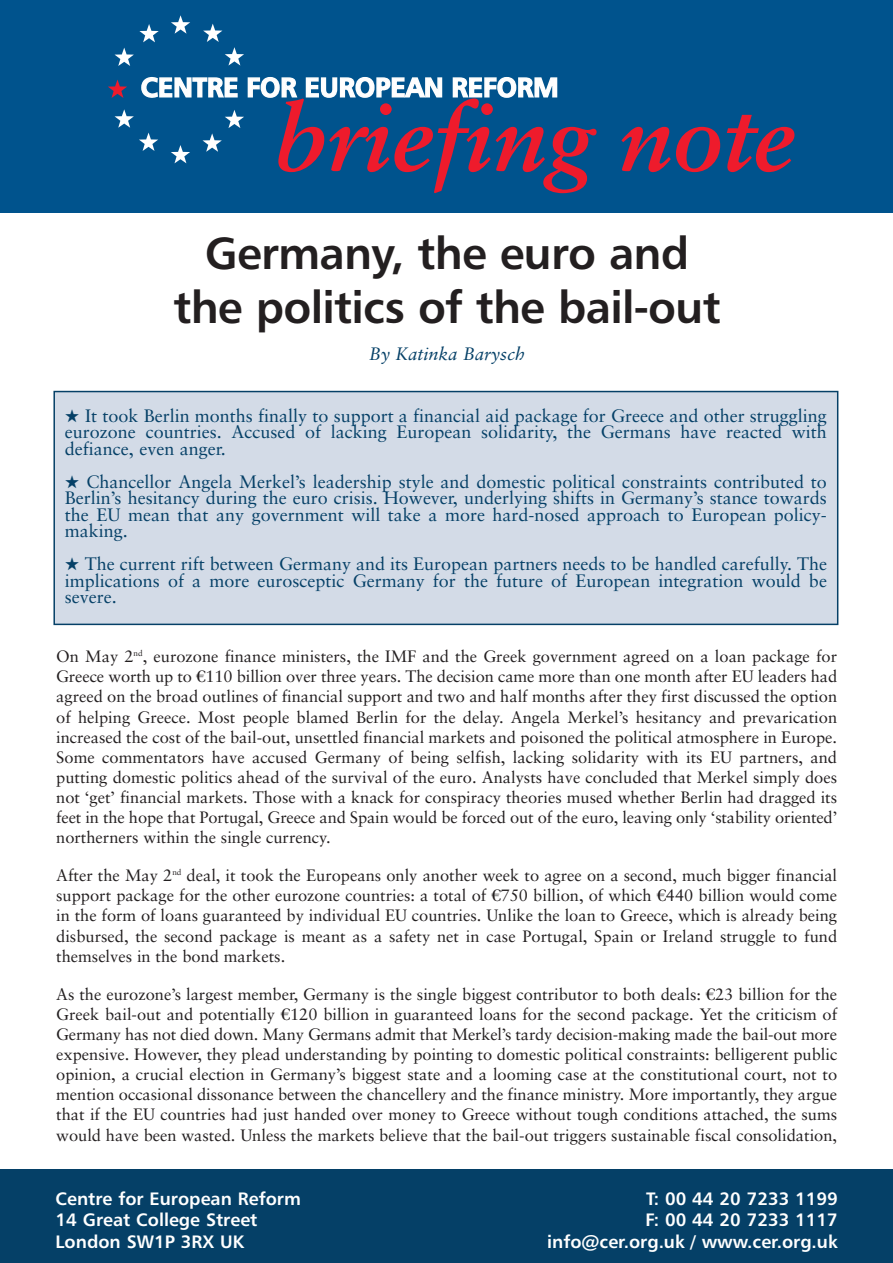
<style>
.page{position:relative;width:893px;height:1263px;background:#fff}
.page>*{position:absolute;margin:0;border:0;box-sizing:border-box;transform-origin:0 0}
.t1{font:italic 700 94.5px "Sabon";letter-spacing:-.005em;color:#ee1b2c}
.t2{font:45px/54px "Humanist 777 BT Bold B";letter-spacing:-.02em;color:#231f20;text-align:center}
.t3{font:18px/16.5px "Sabon";color:#054067;text-align:justify}
.t4{font:18px "Humanist 777 BT Bold B";color:#fff}
.t5{font:italic 18px "Sabon";color:#054067}
.t6{font:16.5px/20.1px "Sabon";color:#231f20;text-align:justify}
.s1{font-family:"Linotype Euro Font Tto W"}
</style>
<div class="page">
<div style="left:0;top:0;width:893px;height:213px;background:#00538d"></div>
<svg style="left:108px;top:15px;width:190px;height:148px"></svg>
<svg style="left:305px;top:77px;width:138px;height:21px"></svg>
<svg style="left:452px;top:77px;width:106px;height:21px"></svg>
<div style="left:0;top:1169px;width:893px;height:94px;background:#054067"></div>
<div style="left:55px;top:392px;width:782px;height:232px;background:#d3dbe7"></div>
<div style="left:53px;top:391px;width:785px;height:234px;border:2px solid #054067"></div>
<h1 class="t1" style="left:275px;top:98px;width:522px">briefing note</h1>
<h2 class="t2" style="left:173px;top:230px;width:549px">Germany, the euro and the politics of the bail-out</h2>
<p class="t5" style="left:369px;top:346px;width:158px">By Katinka Barysch</p>
<p class="t3" style="left:65px;top:409px;width:763px">★ It took Berlin months finally to support a financial aid package for Greece and other struggling eurozone countries. Accused of lacking European solidarity, the Germans have reacted with defiance, even anger.</p>
<p class="t3" style="left:65px;top:475px;width:763px">★ Chancellor Angela Merkel’s leadership style and domestic political constraints contributed to Berlin’s hesitancy during the euro crisis. However, underlying shifts in Germany’s stance towards the EU mean that any government will take a more hard-nosed approach to European policy&shy;making.</p>
<p class="t3" style="left:65px;top:557px;width:764px">★ The current rift between Germany and its European partners needs to be handled carefully. The implications of a more eurosceptic Germany for the future of European integration would be severe.</p>
<p class="t6" style="left:56px;top:648px;width:783px">On May 2<sup>nd</sup>, eurozone finance ministers, the IMF and the Greek government agreed on a loan package for Greece worth up to <span class="s1">S</span>110 billion over three years. The decision came more than one month after EU leaders had agreed on the broad outlines of financial support and two and half months after they first discussed the option of helping Greece. Most people blamed Berlin for the delay. Angela Merkel’s hesitancy and prevarication increased the cost of the bail-out, unsettled financial markets and poisoned the political atmosphere in Europe.<br>Some commentators have accused Germany of being selfish, lacking solidarity with its EU partners, and putting domestic politics ahead of the survival of the euro. Analysts have concluded that Merkel simply does not ‘get’ financial markets. Those with a knack for conspiracy theories mused whether Berlin had dragged its feet in the hope that Portugal, Greece and Spain would be forced out of the euro, leaving only ‘stability oriented’ northerners within the single currency.</p>
<p class="t6" style="left:56px;top:867px;width:782px">After the May 2<sup>nd</sup> deal, it took the Europeans only another week to agree on a second, much bigger financial support package for the other eurozone countries: a total of <span class="s1">S</span>750 billion, of which <span class="s1">S</span>440 billion would come in the form of loans guaranteed by individual EU countries. Unlike the loan to Greece, which is already being disbursed, the second package is meant as a safety net in case Portugal, Spain or Ireland struggle to fund themselves in the bond markets.</p>
<p class="t6" style="left:56px;top:985px;width:783px">As the eurozone’s largest member, Germany is the single biggest contributor to both deals: <span class="s1">S</span>23 billion for the Greek bail-out and potentially <span class="s1">S</span>120 billion in guaranteed loans for the second package. Yet the criticism of Germany has not died down. Many Germans admit that Merkel’s tardy decision-making made the bail-out more expensive. However, they plead understanding by pointing to domestic political constraints: belligerent public opinion, a crucial election in Germany’s biggest state and a looming case at the constitutional court, not to mention occasional dissonance between the chancellery and the finance ministry. More importantly, they argue that if the EU countries had just handed over money to Greece without tough conditions attached, the sums would have been wasted. Unless the markets believe that the bail-out triggers sustainable fiscal consolidation,</p>
<p class="t4" style="left:56px;top:1191px;width:247px">Centre for European Reform</p>
<p class="t4" style="left:646px;top:1191px;width:193px">T: 00 44 20 7233 1199</p>
<p class="t4" style="left:56px;top:1213px;width:203px">14 Great College Street</p>
<p class="t4" style="left:645px;top:1213px;width:194px">F: 00 44 20 7233 1117</p>
<p class="t4" style="left:56px;top:1234px;width:190px">London SW1P 3RX UK</p>
<p class="t4" style="left:547px;top:1234px;width:292px">info@cer.org.uk / www.cer.org.uk</p>
</div>
